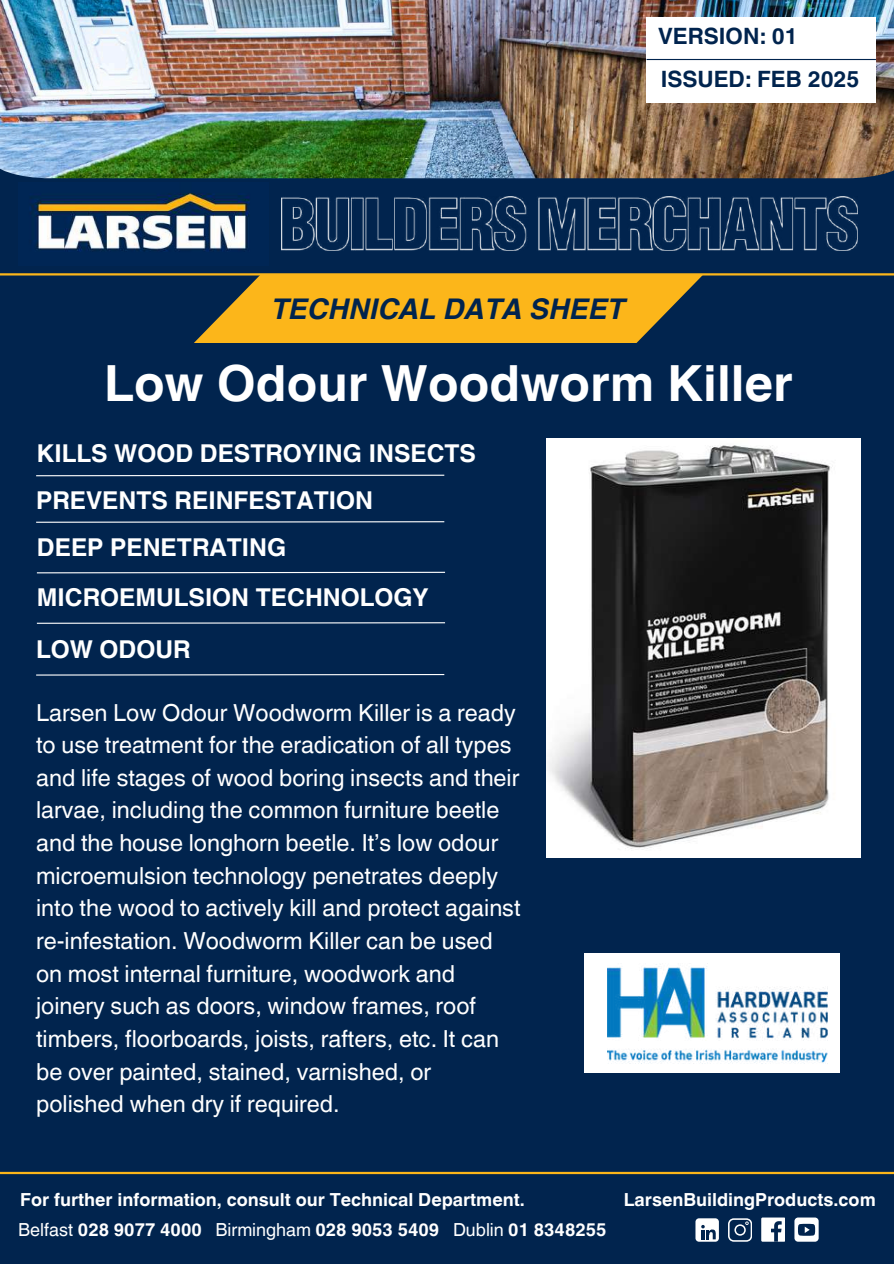
<style>
.page{position:relative;width:894px;height:1264px;background:#fff}
.page>*{position:absolute;margin:0;border:0;box-sizing:border-box;transform-origin:0 0}
.t1{font:700 49.8px "Helvetica World";color:#fff}
.t2{font:italic 700 28.5px "Helvetica World";color:#01244e}
.t3{font:700 24.6px/47px "Helvetica World";color:#fff}
.t4{font:23.4px/32.7px "Helvetica World";color:#fff}
.t5{font:700 22.5px/43.8px "Helvetica World";color:#01244e}
.t6{font:700 18px/29.2px "Helvetica World";color:#fff}
.s1{font-weight:400}
</style>
<div class="page">
<div style="left:0;top:0;width:893px;height:1263px;background:#01244e"></div>
<img style="left:0;top:0;width:893px;height:178px">
<img style="left:281px;top:197px;width:576px;height:54px">
<img style="left:29px;top:193px;width:221px;height:59px">
<hr style="left:0;top:273px;width:893px;height:2px;background:#fcb61a">
<hr style="left:0;top:1171px;width:893px;height:3px;background:#fcb61a">
<div style="left:761px;top:1217px;width:23px;height:24px;background:#fff"></div>
<svg style="left:771px;top:1221px;width:10px;height:20px"></svg>
<svg style="left:728px;top:1218px;width:23px;height:23px"></svg>
<div style="left:695px;top:1218px;width:23px;height:23px;background:#fff;border-radius:4px"></div>
<svg style="left:701px;top:1225px;width:14px;height:14px"></svg>
<div style="left:794px;top:1217px;width:23px;height:24px;background:#fff;border-radius:4px"></div>
<svg style="left:798px;top:1223px;width:16px;height:12px"></svg>
<img style="left:546px;top:438px;width:314px;height:419px">
<svg style="left:36px;top:521px;width:409px;height:2px"></svg>
<svg style="left:36px;top:474px;width:409px;height:3px"></svg>
<svg style="left:36px;top:571px;width:410px;height:3px"></svg>
<div style="left:646px;top:17px;width:229px;height:85px;background:#fff"></div>
<hr style="left:646px;top:59px;width:229px;height:1px;background:#01244e">
<div style="left:584px;top:953px;width:256px;height:120px;background:#fff"></div>
<img style="left:607px;top:963px;width:220px;height:101px">
<svg style="left:194px;top:275px;width:509px;height:68px;background:#dba320"></svg>
<svg style="left:36px;top:622px;width:410px;height:2px"></svg>
<svg style="left:36px;top:674px;width:409px;height:2px"></svg>
<p class="t5" style="left:658px;top:11px;width:203px">VERSION: 01<br>ISSUED: FEB 2025</p>
<p class="t2" style="left:271px;top:286px;width:355px">TECHNICAL DATA SHEET</p>
<h1 class="t1" style="left:104px;top:342px;width:690px">Low Odour Woodworm Killer</h1>
<p class="t3" style="left:36px;top:427px;width:441px">KILLS WOOD DESTROYING INSECTS<br>PREVENTS REINFESTATION</p>
<p class="t3" style="left:37px;top:521px;width:251px">DEEP PENETRATING</p>
<p class="t3" style="left:36px;top:569px;width:393px;line-height:51.8px">MICROEMULSION TECHNOLOGY<br>LOW ODOUR</p>
<p class="t4" style="left:36px;top:696px;width:486px">Larsen Low Odour Woodworm Killer is a ready to use treatment for the eradication of all types and life stages of wood boring insects and their larvae, including the common furniture beetle and the house longhorn beetle. It’s low odour microemulsion technology penetrates deeply into the wood to actively kill and protect against re-infestation. Woodworm Killer can be used on most internal furniture, woodwork and joinery such as doors, window frames, roof timbers, floorboards, joists, rafters, etc. It can be over painted, stained, varnished, or polished when dry if required.</p>
<p class="t6" style="left:18px;top:1183px;width:589px">For further information, consult our Technical Department.<br><span class="s1">Belfast</span> 028 9077 4000 <span class="s1">Birmingham</span> 028 9053 5409 <span class="s1">Dublin</span> 01 8348255</p>
<p class="t6" style="left:623px;top:1183px;width:253px">LarsenBuildingProducts.com</p>
</div>
